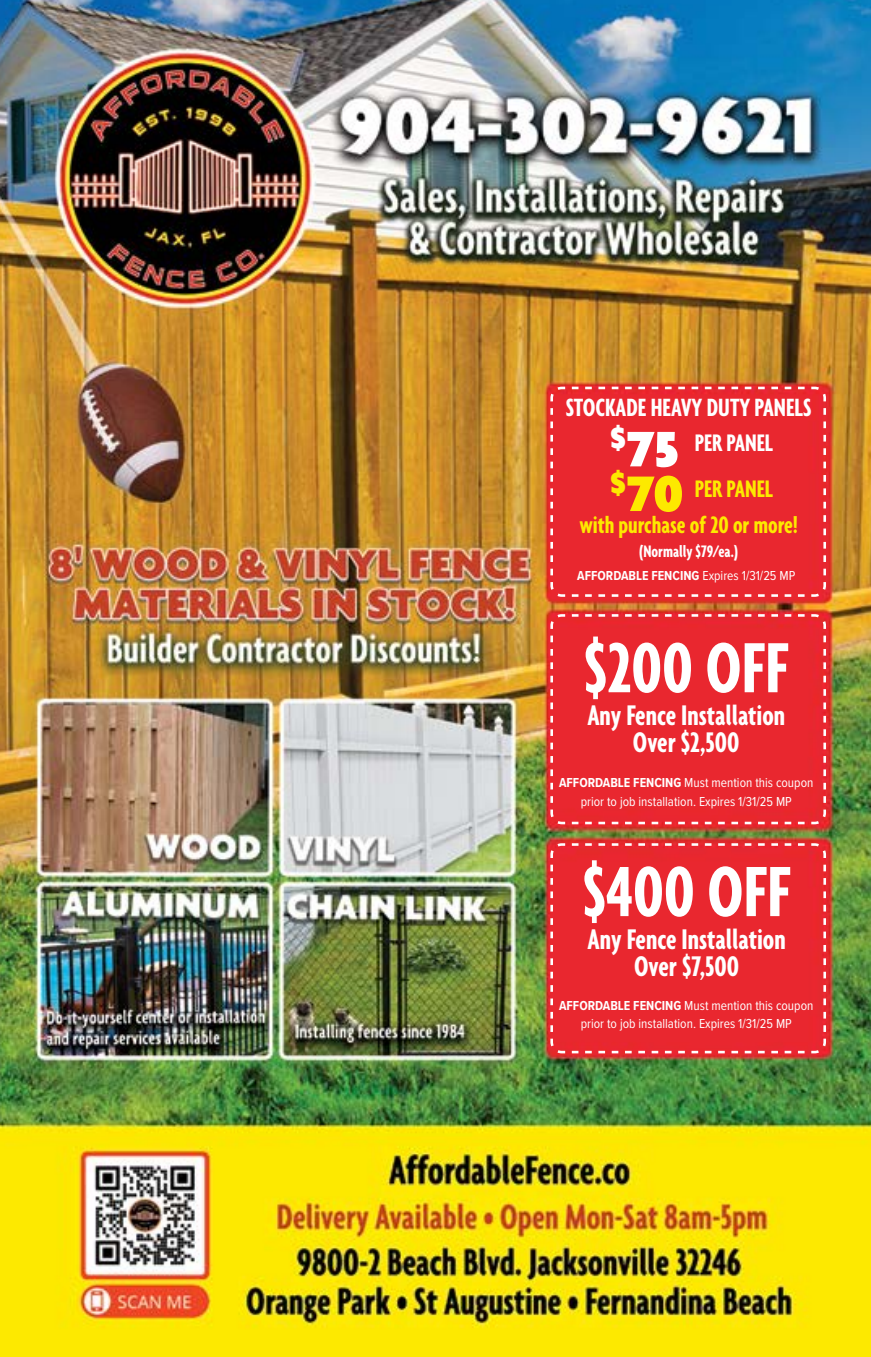
<style>
.page{position:relative;width:871px;height:1357px;background:#fff}
.page>*{position:absolute;margin:0;border:0;box-sizing:border-box;transform-origin:0 0}
.t1{font:700 extra-condensed 76.95px "Agenda";color:#fff}
.t2{font:700 extra-condensed 76.73px "Agenda";color:#fff}
.t3{font:900 54px/44.6px "Agenda";color:#fff}
.t4{font:700 extra-condensed 30.82px/27px "Agenda";color:#fff;text-align:center}
.t5{font:700 extra-condensed 27px "Agenda";color:#fff}
.t6{font:700 extra-condensed 25.88px "Agenda";color:#fde900}
.t7{font:700 extra-condensed 25.88px "Agenda";color:#fff}
.t8{font:700 extra-condensed 18px "Agenda";color:#fff}
.t9{font:13.5px/18.2px "Proxima Nova Cond";color:#fff;text-align:center}
.t10{font:700 13.5px "Proxima Nova Cond";color:#fff}
.s1{color:#fde900}
.s2{font-weight:400}
.s3{font-weight:700}
</style>
<div class="page">
<img style="left:0;top:0;width:871px;height:1357px">
<div style="left:549px;top:613px;width:278px;height:212px;background:#e9272f"></div>
<div style="left:549px;top:385px;width:278px;height:213px;background:#e9272f"></div>
<div style="left:549px;top:842px;width:278px;height:213px;background:#e9272f"></div>
<h3 class="t5" style="left:566px;top:392px;width:247px">STOCKADE HEAVY DUTY PANELS</h3>
<h3 class="t7" style="left:694px;top:428px;width:80px">PER PANEL</h3>
<h3 class="t6" style="left:694px;top:474px;width:80px">PER PANEL</h3>
<h3 class="t3" style="left:610px;top:426px;width:75px"><sup>$</sup>75 <sup>$</sup><span class="s1">70</span></h3>
<h3 class="t6" style="left:579px;top:510px;width:220px">with purchase of 20 or more!</h3>
<h3 class="t8" style="left:639px;top:541px;width:100px">(Normally $79/ea.)</h3>
<p class="t10" style="left:577px;top:566px;width:219px">AFFORDABLE FENCING <span class="s2">Expires 1/31/25 MP</span></p>
<h2 class="t2" style="left:584px;top:624px;width:207px">$200 OFF</h2>
<h3 class="t4" style="left:587px;top:701px;width:199px">Any Fence Installation<br>Over $2,500</h3>
<p class="t9" style="left:559px;top:773px;width:256px"><span class="s3">AFFORDABLE FENCING</span> Must mention this coupon prior to job installation. Expires 1/31/25 MP</p>
<h1 class="t1" style="left:582px;top:848px;width:210px">$400 OFF</h1>
<h3 class="t4" style="left:587px;top:925px;width:200px">Any Fence Installation<br>Over $7,500</h3>
<p class="t9" style="left:559px;top:995px;width:256px"><span class="s3">AFFORDABLE FENCING</span> Must mention this coupon prior to job installation. Expires 1/31/25 MP</p>
</div>
